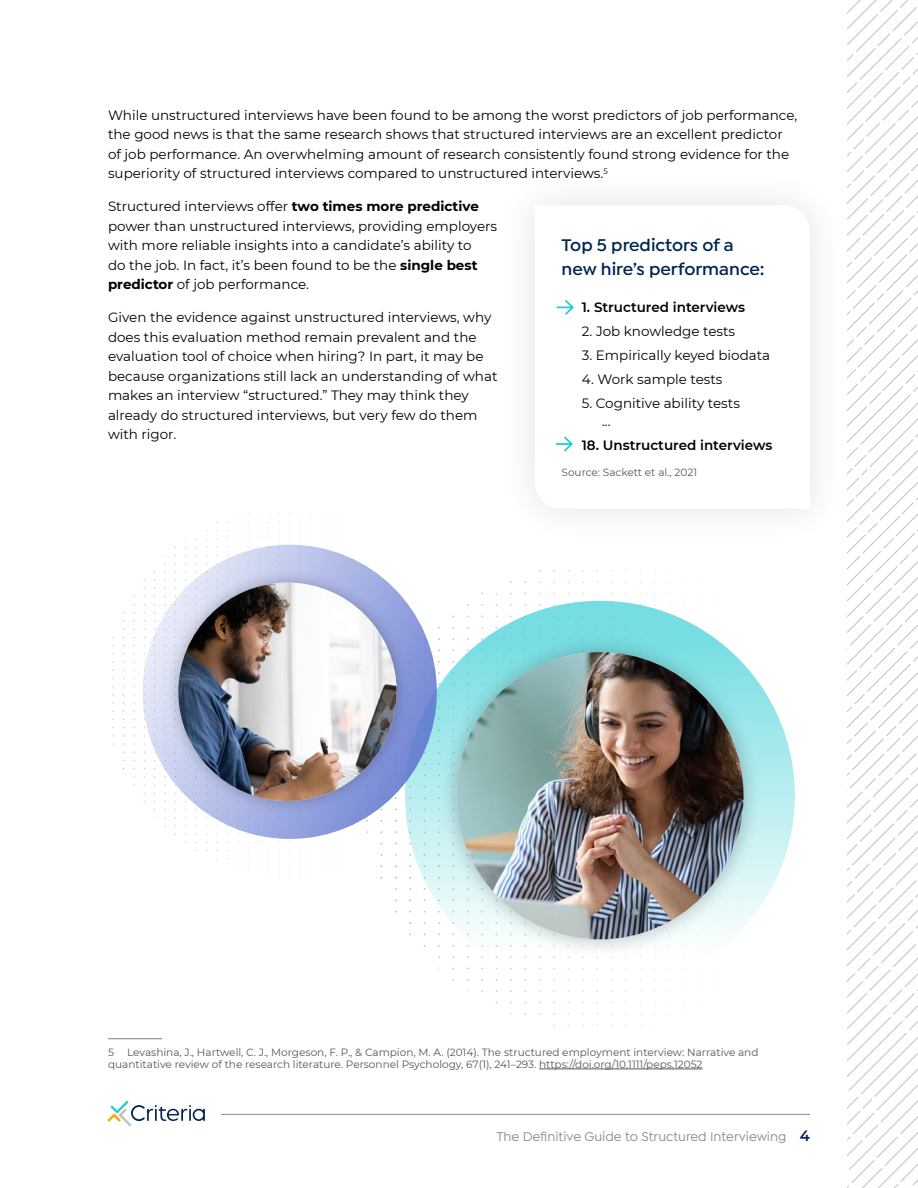
<style>
.page{position:relative;width:918px;height:1188px;background:#fff}
.page>*{position:absolute;margin:0;border:0;box-sizing:border-box;transform-origin:0 0}
.t1{font:600 18px/24px "Isidora Sans";color:#002554}
.t2{font:13.5px/19.5px "Montserrat";color:#000}
.t3{font:600 13.5px "Montserrat";color:#000}
.t4{font:500 13.5px "Isidora Sans";color:#8b8c90}
.t5{font:10.5px/12px "Montserrat";color:#53565a}
.s1{font-weight:700}
.s2{font-family:"Montserrat";font-weight:600;font-size:15px;color:#002554}
</style>
<div class="page">
<hr style="left:221px;top:1114px;width:589px;height:1px;background:#8b8c90">
<svg style="left:108px;top:1101px;width:23px;height:25px"></svg>
<svg style="left:147px;top:1105px;width:19px;height:16px"></svg>
<svg style="left:189px;top:1105px;width:16px;height:16px"></svg>
<svg style="left:131px;top:1105px;width:14px;height:16px"></svg>
<svg style="left:167px;top:1109px;width:20px;height:12px"></svg>
<svg style="left:847px;top:0;width:71px;height:1188px"></svg>
<hr style="left:108px;top:1038px;width:54px;height:1px;background:#8b8c90">
<hr style="left:539px;top:1069px;width:164px;height:1px;background:#53565a">
<div style="left:497px;top:167px;width:351px;height:380px;background:#fff"></div>
<svg style="left:556px;top:437px;width:17px;height:14px"></svg>
<svg style="left:557px;top:300px;width:17px;height:15px"></svg>
<svg style="left:405px;top:601px;width:390px;height:390px"></svg>
<div style="left:437px;top:633px;width:326px;height:325px;background:#000;opacity:.25"></div>
<img style="left:456px;top:652px;width:288px;height:287px;border-radius:144px">
<svg style="left:466px;top:784px;width:3px;height:18px"></svg>
<svg style="left:452px;top:784px;width:5px;height:18px"></svg>
<svg style="left:435px;top:784px;width:11px;height:18px"></svg>
<svg style="left:424px;top:784px;width:1px;height:18px"></svg>
<svg style="left:410px;top:784px;width:5px;height:18px"></svg>
<svg style="left:466px;top:760px;width:3px;height:18px"></svg>
<svg style="left:452px;top:760px;width:5px;height:18px"></svg>
<svg style="left:435px;top:760px;width:11px;height:18px"></svg>
<svg style="left:424px;top:760px;width:1px;height:18px"></svg>
<svg style="left:410px;top:770px;width:5px;height:8px"></svg>
<svg style="left:435px;top:752px;width:11px;height:2px"></svg>
<svg style="left:466px;top:875px;width:3px;height:4px"></svg>
<svg style="left:452px;top:875px;width:5px;height:4px"></svg>
<svg style="left:435px;top:875px;width:11px;height:4px"></svg>
<svg style="left:466px;top:850px;width:3px;height:18px"></svg>
<svg style="left:452px;top:850px;width:5px;height:18px"></svg>
<svg style="left:435px;top:850px;width:11px;height:18px"></svg>
<svg style="left:424px;top:850px;width:1px;height:18px"></svg>
<svg style="left:409px;top:850px;width:6px;height:17px"></svg>
<svg style="left:435px;top:842px;width:11px;height:2px"></svg>
<svg style="left:466px;top:817px;width:3px;height:18px"></svg>
<svg style="left:452px;top:817px;width:5px;height:18px"></svg>
<svg style="left:435px;top:817px;width:11px;height:18px"></svg>
<svg style="left:424px;top:817px;width:1px;height:18px"></svg>
<svg style="left:406px;top:817px;width:9px;height:18px"></svg>
<svg style="left:466px;top:727px;width:3px;height:18px"></svg>
<svg style="left:452px;top:727px;width:5px;height:18px"></svg>
<svg style="left:435px;top:727px;width:11px;height:18px"></svg>
<svg style="left:435px;top:718px;width:11px;height:2px"></svg>
<svg style="left:466px;top:694px;width:3px;height:18px"></svg>
<svg style="left:452px;top:694px;width:5px;height:18px"></svg>
<svg style="left:436px;top:694px;width:10px;height:18px"></svg>
<svg style="left:466px;top:670px;width:3px;height:17px"></svg>
<svg style="left:452px;top:670px;width:5px;height:17px"></svg>
<svg style="left:435px;top:670px;width:11px;height:17px"></svg>
<svg style="left:437px;top:661px;width:9px;height:2px"></svg>
<svg style="left:466px;top:637px;width:3px;height:17px"></svg>
<svg style="left:452px;top:637px;width:5px;height:17px"></svg>
<svg style="left:437px;top:637px;width:9px;height:17px"></svg>
<svg style="left:143px;top:545px;width:294px;height:294px;background:#a8b4e4"></svg>
<div style="left:164px;top:569px;width:246px;height:246px;background:#000;opacity:.25"></div>
<img style="left:178px;top:583px;width:219px;height:218px;border-radius:109px">
<p class="t2" style="left:108px;top:105px;width:691px">While unstructured interviews have been found to be among the worst predictors of job performance, the good news is that the same research shows that structured interviews are an excellent predictor of job performance. An overwhelming amount of research consistently found strong evidence for the superiority of structured interviews compared to unstructured interviews.<sup>5</sup></p>
<p class="t2" style="left:108px;top:196px;width:391px">Structured interviews offer <span class="s1">two times more predictive </span>power than unstructured interviews, providing employers with more reliable insights into a candidate’s ability to<br>do the job. In fact, it’s been found to be the <span class="s1">single best predictor</span> of job performance.</p>
<p class="t2" style="left:108px;top:307px;width:391px">Given the evidence against unstructured interviews, why does this evaluation method remain prevalent and the evaluation tool of choice when hiring? In part, it may be because organizations still lack an understanding of what makes an interview “structured.” They may think they already do structured interviews, but very few do them with rigor.</p>
<h1 class="t1" style="left:562px;top:233px;width:205px">Top 5 predictors of a new hire’s performance:</h1>
<p class="t3" style="left:582px;top:298px;width:165px">1. Structured interviews</p>
<p class="t2" style="left:582px;top:321px;width:155px">2. Job knowledge tests</p>
<p class="t2" style="left:582px;top:345px;width:190px">3. Empirically keyed biodata</p>
<p class="t2" style="left:582px;top:369px;width:142px">4. Work sample tests</p>
<p class="t2" style="left:602px;top:394px;width:139px;line-height:18px;text-indent:-20px">5. Cognitive ability tests ...</p>
<p class="t3" style="left:582px;top:436px;width:192px">18. Unstructured interviews</p>
<p class="t5" style="left:562px;top:465px;width:137px">Source: Sackett et al., 2021</p>
<p class="t5" style="left:108px;top:1046px;width:652px;text-indent:19px">Levashina, J., Hartwell, C. J., Morgeson, F. P., &amp; Campion, M. A. (2014). The structured employment interview: Narrative and quantitative review of the research literature. Personnel Psychology, 67(1), 241–293. https://doi.org/10.1111/peps.12052</p>
<p class="t5" style="left:108px;top:1046px;width:7px">5</p>
<p class="t4" style="left:496px;top:1129px;width:315px">The Definitive Guide to Structured Interviewing <span class="s2">4</span></p>
</div>
